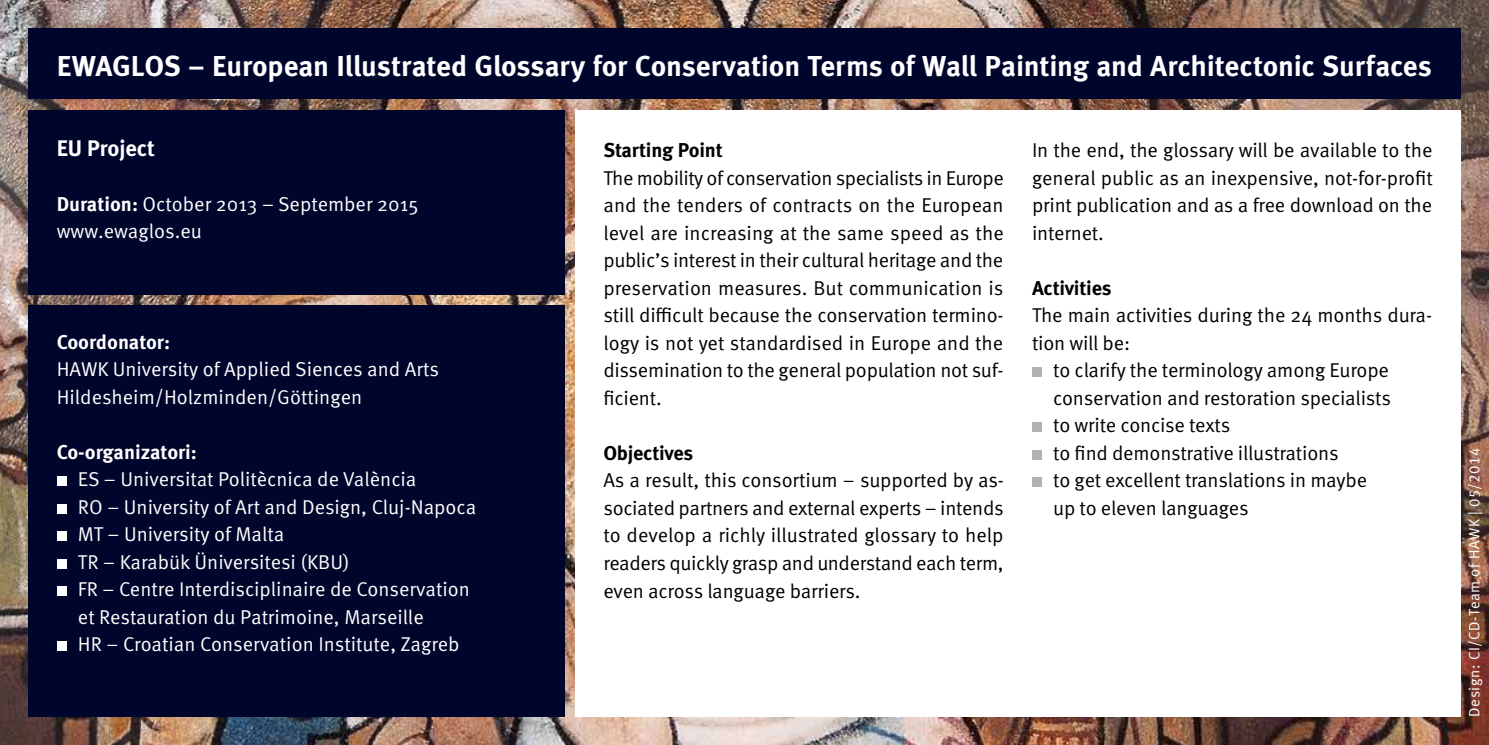
<style>
.page{position:relative;width:1489px;height:745px;background:#fff}
.page>*{position:absolute;margin:0;border:0;box-sizing:border-box;transform-origin:0 0}
.t1{font:700 28.75px "Meta Pro";letter-spacing:-.005em;color:#fff}
.t2{font:22.5px "Meta Bold LF";color:#fff}
.t3{font:20px/27.5px "Meta Pro Norm";letter-spacing:-.01em;color:#000;text-align:justify}
.t4{font:20px/27.5px "Meta Pro Norm";color:#fff}
.t5{font:700 20px "Meta Pro";letter-spacing:-.01em;color:#000}
.t6{font:700 20px "Meta Pro";color:#fff}
.t7{font:15px "Meta Normal LF";letter-spacing:.04em;color:#fff}
.s1{font-family:"Meta Pro";font-weight:700}
</style>
<div class="page">
<img style="left:0;top:0;width:1488px;height:744px">
<div style="left:28px;top:28px;width:1432px;height:71px;background:#00052c"></div>
<div style="left:575px;top:110px;width:885px;height:606px;background:#fff"></div>
<div style="left:1031px;top:367px;width:10px;height:10px;background:#b1b2b3"></div>
<div style="left:1031px;top:422px;width:10px;height:10px;background:#b1b2b3"></div>
<div style="left:1031px;top:449px;width:10px;height:10px;background:#b1b2b3"></div>
<div style="left:1031px;top:477px;width:10px;height:10px;background:#b1b2b3"></div>
<div style="left:28px;top:305px;width:536px;height:411px;background:#00052c"></div>
<div style="left:57px;top:476px;width:10px;height:10px;background:#fff"></div>
<div style="left:57px;top:503px;width:10px;height:10px;background:#fff"></div>
<div style="left:57px;top:531px;width:10px;height:10px;background:#fff"></div>
<div style="left:57px;top:558px;width:10px;height:10px;background:#fff"></div>
<div style="left:57px;top:586px;width:10px;height:10px;background:#fff"></div>
<div style="left:57px;top:641px;width:10px;height:10px;background:#fff"></div>
<div style="left:28px;top:110px;width:536px;height:184px;background:#00052c"></div>
<h1 class="t1" style="left:57px;top:43px;width:1376px">EWAGLOS – European Illustrated Glossary for Conservation Terms of Wall Painting and Architectonic Surfaces</h1>
<p class="t2" style="left:57px;top:134px;width:99px">EU Project</p>
<p class="t4" style="left:57px;top:189px;width:363px"><span class="s1">Duration:</span> October 2013 – September 2015 www.ewaglos.eu</p>
<p class="t6" style="left:57px;top:326px;width:115px">Coordonator:</p>
<p class="t4" style="left:57px;top:354px;width:384px">HAWK University of Applied Siences and Arts<br>Hildesheim/Holzminden/Göttingen</p>
<p class="t6" style="left:57px;top:436px;width:142px">Co-organizatori:</p>
<p class="t4" style="left:78px;top:464px;width:400px">ES – Universitat Politècnica de València<br>RO – University of Art and Design, Cluj-Napoca MT – University of Malta<br>TR – Karabük Üniversitesi (KBU)<br>FR – Centre Interdisciplinaire de Conservation et Restauration du Patrimoine, Marseille<br>HR – Croatian Conservation Institute, Zagreb</p>
<p class="t5" style="left:603px;top:134px;width:121px">Starting Point</p>
<p class="t3" style="left:603px;top:162px;width:402px">The mobility of conservation specialists in Europe and the tenders of contracts on the European level are increasing at the same speed as the public’s interest in their cultural heritage and the preservation measures. But communication is still difficult because the conservation termino&shy;logy is not yet standardised in Europe and the dissemination to the general population not suf&shy;ficient.</p>
<p class="t5" style="left:603px;top:437px;width:91px">Objectives</p>
<p class="t3" style="left:603px;top:465px;width:402px">As a result, this consortium – supported by as&shy;sociated partners and external experts – intends to develop a richly illustrated glossary to help readers quickly grasp and understand each term, even across language barriers.</p>
<p class="t3" style="left:1031px;top:135px;width:402px">In the end, the glossary will be available to the general public as an inexpensive, not-for-profit print publication and as a free download on the internet.</p>
<p class="t5" style="left:1031px;top:272px;width:81px">Activities</p>
<p class="t3" style="left:1031px;top:300px;width:401px">The main activities during the 24 months dura-</p>
<p class="t3" style="left:1031px;top:327px;width:100px">tion will be:</p>
<p class="t3" style="left:1053px;top:355px;width:337px">to clarify the terminology among Europe</p>
<p class="t3" style="left:1053px;top:382px;width:339px">conservation and restoration specialists</p>
<p class="t3" style="left:1053px;top:410px;width:178px">to write concise texts</p>
<p class="t3" style="left:1053px;top:437px;width:287px">to find demonstrative illustrations</p>
<p class="t3" style="left:1053px;top:465px;width:315px">to get excellent translations in maybe</p>
<p class="t3" style="left:1053px;top:492px;width:197px">up to eleven languages</p>
<p class="t7" style="left:1465px;top:716px;width:270px;rotate:-90deg">Design: CI/CD-Team of HAWK | 05/2014</p>
</div>
